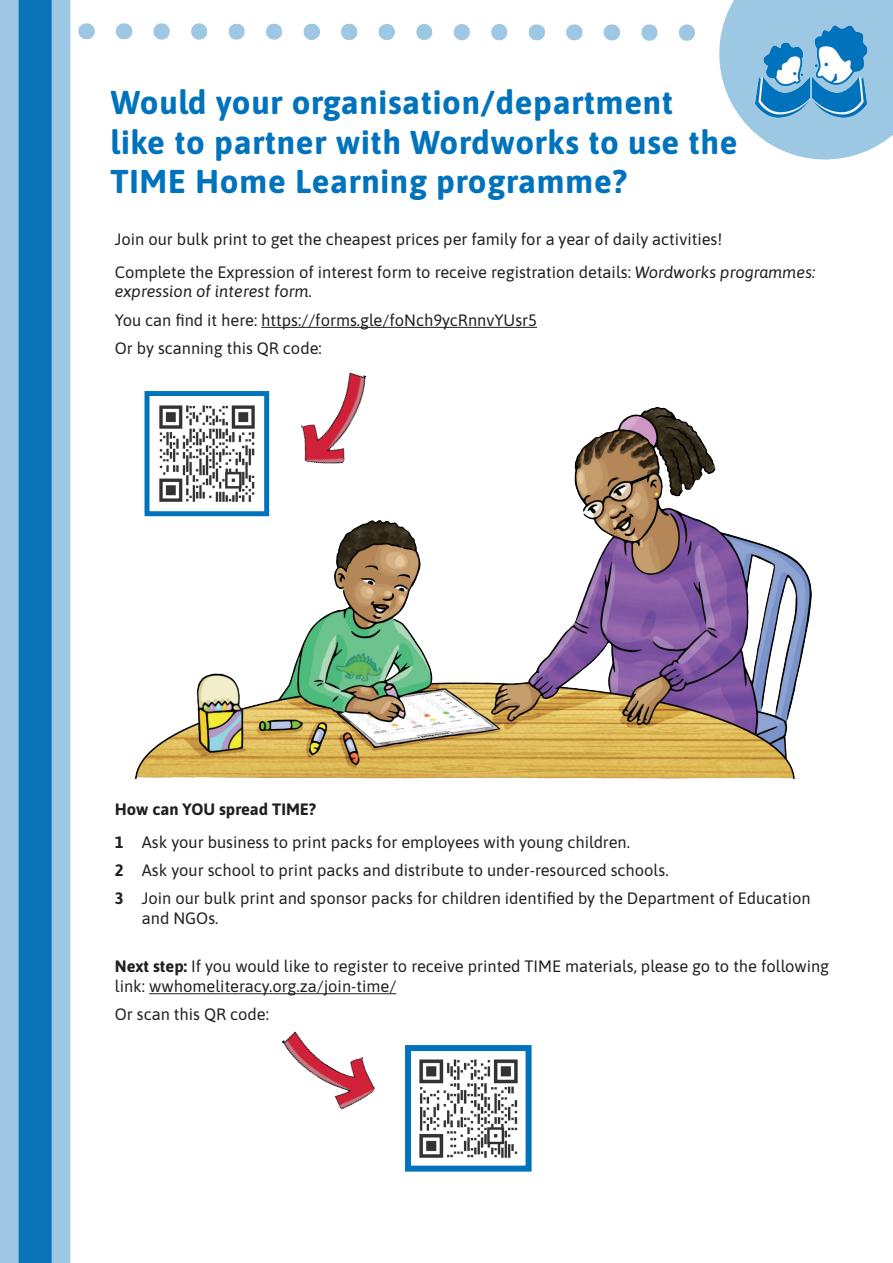
<style>
.page{position:relative;width:893px;height:1263px;background:#fff}
.page>*{position:absolute;margin:0;border:0;box-sizing:border-box;transform-origin:0 0}
.t1{font:700 33px/39.6px "Asap";letter-spacing:.02em;color:#0073bc}
.t2{font:16.5px/19.8px "Asap";color:#231f20}
.t3{font:700 16.5px "Asap";color:#231f20}
.s1{font-style:italic}
.s2{font-weight:700}
</style>
<div class="page">
<img style="left:0;top:0;width:695px;height:1263px">
<hr style="left:261px;top:327px;width:276px;height:1px;background:#231f20">
<hr style="left:149px;top:993px;width:247px;height:1px;background:#231f20">
<img style="left:156px;top:403px;width:101px;height:5px">
<div style="left:145px;top:391px;width:124px;height:125px;border:5px solid #0073bc"></div>
<svg style="left:719px;top:0;width:174px;height:160px"></svg>
<img style="left:755px;top:25px;width:113px;height:93px">
<img style="left:135px;top:408px;width:676px;height:371px">
<img style="left:416px;top:1056px;width:105px;height:104px">
<div style="left:405px;top:1045px;width:127px;height:126px;border:6px solid #0073bc"></div>
<img style="left:268px;top:1017px;width:117px;height:101px">
<img style="left:286px;top:361px;width:102px;height:117px">
<p class="t1" style="left:111px;top:81px;width:629px">Would your organisation/department<br>like to partner with Wordworks to use the<br>TIME Home Learning programme?</p>
<p class="t2" style="left:115px;top:228px;width:609px">Join our bulk print to get the cheapest prices per family for a year of daily activities!</p>
<p class="t2" style="left:115px;top:261px;width:702px">Complete the Expression of interest form to receive registration details: <span class="s1">Wordworks programmes: expression of interest form.</span></p>
<p class="t2" style="left:115px;top:309px;width:424px">You can find it here: https://forms.gle/foNch9ycRnnvYUsr5</p>
<p class="t2" style="left:115px;top:337px;width:208px">Or by scanning this QR code:</p>
<p class="t3" style="left:115px;top:798px;width:203px">How can YOU spread TIME?</p>
<p class="t2" style="left:115px;top:831px;width:517px"><span class="s2">1</span> Ask your business to print packs for employees with young children.</p>
<p class="t2" style="left:115px;top:859px;width:555px"><span class="s2">2</span> Ask your school to print packs and distribute to under-resourced schools.</p>
<p class="t2" style="left:142px;top:888px;width:670px;text-indent:-27px"><span class="s2">3</span> Join our bulk print and sponsor packs for children identified by the Department of Education and NGOs.</p>
<p class="t2" style="left:115px;top:956px;width:716px"><span class="s2">Next step:</span> If you would like to register to receive printed TIME materials, please go to the following link: wwhomeliteracy.org.za/join-time/</p>
<p class="t2" style="left:115px;top:1004px;width:156px">Or scan this QR code:</p>
</div>
